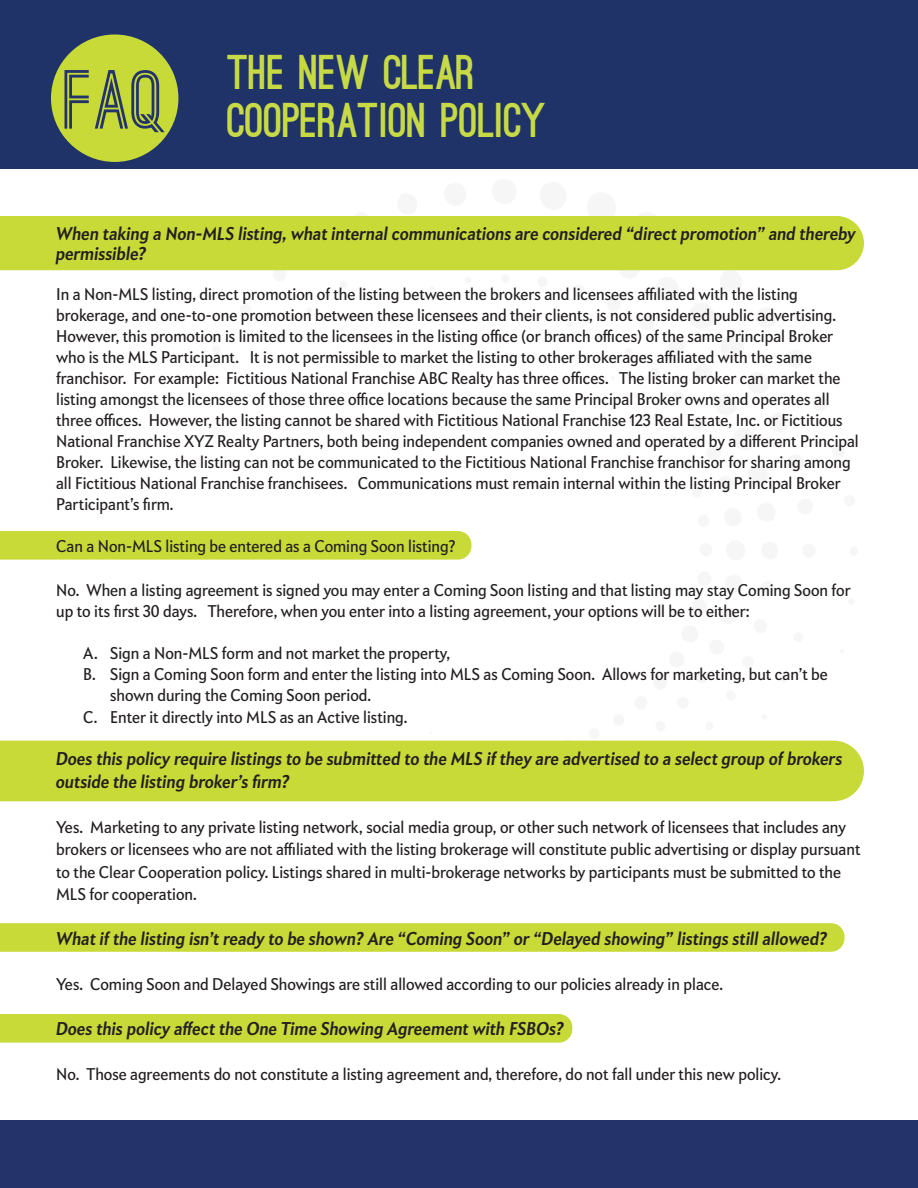
<style>
.page{position:relative;width:918px;height:1188px;background:#fff}
.page>*{position:absolute;margin:0;border:0;box-sizing:border-box;transform-origin:0 0}
.t1{font:700 79.5px "Ostrich Sans";color:#24346b}
.t2{font:900 46.5px "Ostrich Sans";color:#c7da46}
.Question{font:italic 700 18px/19.5px "Apres Narrow";color:#231f20}
.t3{font:16.5px/21px "Apres Narrow";color:#231f20}
</style>
<div class="page">
<img style="left:154px;top:168px;width:764px;height:634px">
<div style="left:0;top:0;width:918px;height:168px;background:#1f3369"></div>
<div style="left:0;top:216px;width:864px;height:54px;background:#c8da38"></div>
<svg style="left:0;top:923px;width:845px;height:29px;background:#c8da3b"></svg>
<div style="left:0;top:1014px;width:572px;height:29px;background:#c8da38"></div>
<div style="left:0;top:741px;width:864px;height:60px;background:#c8da38"></div>
<div style="left:0;top:531px;width:471px;height:29px;background:#c8da38"></div>
<div style="left:51px;top:35px;width:127px;height:127px;background:#c8da38;border-radius:50%"></div>
<div style="left:0;top:1120px;width:918px;height:68px;background:#24346b"></div>
<p class="t1" style="left:64px;top:53px;width:101px">FAQ</p>
<p class="t2" style="left:227px;top:45px;width:250px">THE NEW CLEAR</p>
<p class="t2" style="left:227px;top:93px;width:320px">COOPERATION POLICY</p>
<p class="Question" style="left:56px;top:224px;width:801px">When taking a Non-MLS listing, what internal communications are considered “direct promotion” and thereby permissible?</p>
<p class="t3" style="left:56px;top:283px;width:804px">In a Non-MLS listing, direct promotion of the listing between the brokers and licensees affiliated with the listing brokerage, and one-to-one promotion between these licensees and their clients, is not considered public advertising.<br>However, this promotion is limited to the licensees in the listing office (or branch offices) of the same Principal Broker who is the MLS Participant. It is not permissible to market the listing to other brokerages affiliated with the same franchisor. For example: Fictitious National Franchise ABC Realty has three offices. The listing broker can market the listing amongst the licensees of those three office locations because the same Principal Broker owns and operates all three offices. However, the listing cannot be shared with Fictitious National Franchise 123 Real Estate, Inc. or Fictitious National Franchise XYZ Realty Partners, both being independent companies owned and operated by a different Principal Broker. Likewise, the listing can not be communicated to the Fictitious National Franchise franchisor for sharing among all Fictitious National Franchise franchisees. Communications must remain internal within the listing Principal Broker Participant’s firm.</p>
<p class="t3" style="left:56px;top:535px;width:401px">Can a Non-MLS listing be entered as a Coming Soon listing?</p>
<p class="t3" style="left:56px;top:579px;width:796px">No. When a listing agreement is signed you may enter a Coming Soon listing and that listing may stay Coming Soon for up to its first 30 days. Therefore, when you enter into a listing agreement, your options will be to either:</p>
<p class="t3" style="left:83px;top:642px;width:368px">A. Sign a Non-MLS form and not market the property,</p>
<p class="t3" style="left:110px;top:663px;width:719px;text-indent:-27px">B. Sign a Coming Soon form and enter the listing into MLS as Coming Soon. Allows for marketing, but can’t be shown during the Coming Soon period.</p>
<p class="t3" style="left:83px;top:706px;width:326px">C. Enter it directly into MLS as an Active listing.</p>
<p class="Question" style="left:56px;top:747px;width:788px;line-height:22.5px">Does this policy require listings to be submitted to the MLS if they are advertised to a select group of brokers outside the listing broker’s firm?</p>
<p class="t3" style="left:56px;top:815px;width:806px;line-height:22.5px">Yes. Marketing to any private listing network, social media group, or other such network of licensees that includes any brokers or licensees who are not affiliated with the listing brokerage will constitute public advertising or display pursuant to the Clear Cooperation policy. Listings shared in multi-brokerage networks by participants must be submitted to the MLS for cooperation.</p>
<p class="Question" style="left:56px;top:929px;width:773px">What if the listing isn’t ready to be shown? Are “Coming Soon” or “Delayed showing” listings still allowed?</p>
<p class="t3" style="left:56px;top:973px;width:669px">Yes. Coming Soon and Delayed Showings are still allowed according to our policies already in place.</p>
<p class="Question" style="left:56px;top:1019px;width:510px">Does this policy affect the One Time Showing Agreement with FSBOs?</p>
<p class="t3" style="left:56px;top:1063px;width:727px">No. Those agreements do not constitute a listing agreement and, therefore, do not fall under this new policy.</p>
</div>
